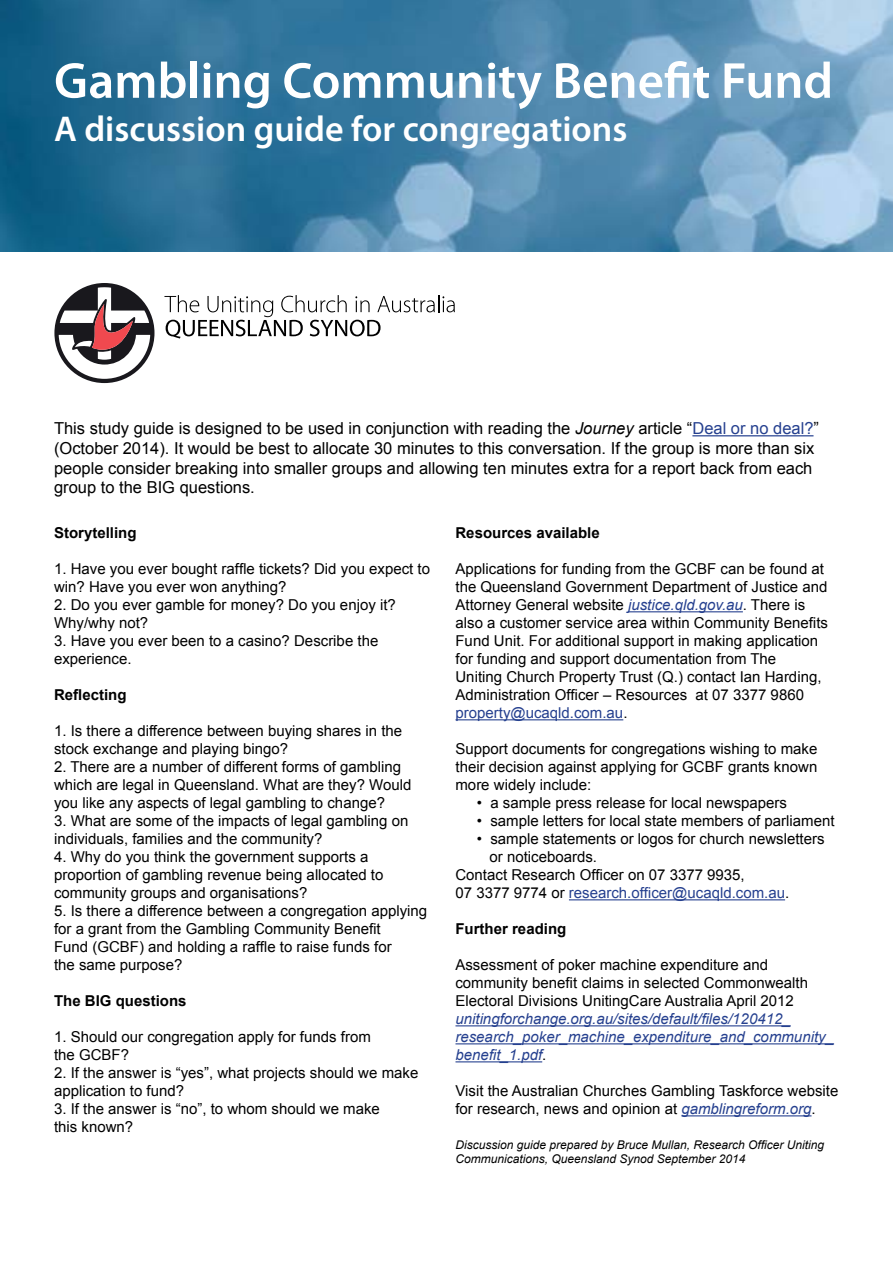
<style>
.page{position:relative;width:893px;height:1263px;background:#fff}
.page>*{position:absolute;margin:0;border:0;box-sizing:border-box;transform-origin:0 0}
.t1{font:600 51px "Myriad Pro";color:#fff}
.t2{font:600 36px "Myriad Pro";color:#fff}
.t3{font:16.5px/19.8px "Arial";color:#000}
.t4{font:15px/18px "Arial";color:#000}
.t5{font:italic 15px/18px "Arial";color:#25408f}
.t6{font:700 15px "Arial";color:#000}
.t7{font:15px "Arial";color:#25408f}
.t8{font:italic 12px/14.4px "Arial";color:#000}
.s1{font-style:italic}
.s2{color:#25408f}
.s3{font-style:italic;color:#25408f}
.s4{color:#000}
.s5{font-style:normal;color:#000}
</style>
<div class="page">
<img style="left:0;top:0;width:893px;height:252px">
<hr style="left:628px;top:611px;width:115px;height:1px;background:#25408f">
<hr style="left:455px;top:719px;width:168px;height:1px;background:#25408f">
<hr style="left:569px;top:899px;width:216px;height:1px;background:#25408f">
<hr style="left:455px;top:1025px;width:336px;height:1px;background:#25408f">
<hr style="left:455px;top:1043px;width:379px;height:1px;background:#25408f">
<hr style="left:455px;top:1061px;width:87px;height:1px;background:#25408f">
<hr style="left:681px;top:1115px;width:130px;height:1px;background:#25408f">
<hr style="left:692px;top:435px;width:121px;height:1px;background:#25408f">
<svg style="left:54px;top:283px;width:100px;height:100px"></svg>
<svg style="left:164px;top:295px;width:291px;height:43px"></svg>
<h1 class="t1" style="left:54px;top:48px;width:781px">Gambling Community Benefit Fund</h1>
<h2 class="t2" style="left:54px;top:106px;width:575px">A discussion guide for congregations</h2>
<p class="t3" style="left:54px;top:419px;width:766px">This study guide is designed to be used in conjunction with reading the <span class="s1">Journey</span> article “<span class="s2">Deal or no deal?</span>” (October 2014). It would be best to allocate 30 minutes to this conversation. If the group is more than six people consider breaking into smaller groups and allowing ten minutes extra for a report back from each group to the BIG questions.</p>
<p class="t6" style="left:54px;top:523px;width:84px">Storytelling</p>
<p class="t4" style="left:54px;top:560px;width:378px">1. Have you ever bought raffle tickets? Did you expect to win? Have you ever won anything?</p>
<p class="t4" style="left:54px;top:596px;width:343px">2. Do you ever gamble for money? Do you enjoy it?<br>Why/why not?</p>
<p class="t4" style="left:54px;top:632px;width:326px">3. Have you ever been to a casino? Describe the experience.</p>
<p class="t6" style="left:54px;top:685px;width:74px">Reflecting</p>
<p class="t4" style="left:54px;top:722px;width:350px">1. Is there a difference between buying shares in the stock exchange and playing bingo?</p>
<p class="t4" style="left:54px;top:758px;width:359px">2. There are a number of different forms of gambling which are legal in Queensland. What are they? Would you like any aspects of legal gambling to change?</p>
<p class="t4" style="left:54px;top:812px;width:356px">3. What are some of the impacts of legal gambling on individuals, families and the community?</p>
<p class="t4" style="left:54px;top:848px;width:331px">4. Why do you think the government supports a proportion of gambling revenue being allocated to community groups and organisations?</p>
<p class="t4" style="left:54px;top:902px;width:375px">5. Is there a difference between a congregation applying for a grant from the Gambling Community Benefit<br>Fund (GCBF) and holding a raffle to raise funds for<br>the same purpose?</p>
<p class="t6" style="left:54px;top:991px;width:134px">The BIG questions</p>
<p class="t4" style="left:54px;top:1028px;width:318px">1. Should our congregation apply for funds from the GCBF?</p>
<p class="t4" style="left:54px;top:1064px;width:366px">2. If the answer is “yes”, what projects should we make application to fund?</p>
<p class="t4" style="left:54px;top:1100px;width:327px">3. If the answer is “no”, to whom should we make this known?</p>
<p class="t6" style="left:455px;top:523px;width:146px">Resources available</p>
<p class="t4" style="left:455px;top:560px;width:374px">Applications for funding from the GCBF can be found at the Queensland Government Department of Justice and Attorney General website <span class="s3">justice.qld.gov.au</span>. There is also a customer service area within Community Benefits Fund Unit. For additional support in making application for funding and support documentation from The<br>Uniting Church Property Trust (Q.) contact Ian Harding, Administration Officer – Resources at 07 3377 9860 <span class="s2">property@ucaqld.com.au</span>.</p>
<p class="t4" style="left:455px;top:740px;width:363px;text-align:justify">Support documents for congregations wishing to make their decision against applying for GCBF grants known more widely include:</p>
<p class="t4" style="left:477px;top:794px;width:312px">• a sample press release for local newspapers</p>
<p class="t4" style="left:477px;top:812px;width:359px">• sample letters for local state members of parliament</p>
<p class="t4" style="left:477px;top:830px;width:349px">• sample statements or logos for church newsletters</p>
<p class="t4" style="left:489px;top:848px;width:109px">or noticeboards.</p>
<p class="t4" style="left:455px;top:866px;width:291px">Contact Research Officer on 07 3377 9935,</p>
<p class="t7" style="left:455px;top:883px;width:335px"><span class="s4">07 3377 9774 or</span> research.officer@ucaqld.com.au<span class="s4">.</span></p>
<p class="t6" style="left:455px;top:919px;width:112px">Further reading</p>
<p class="t4" style="left:455px;top:956px;width:354px">Assessment of poker machine expenditure and community benefit claims in selected Commonwealth<br>Electoral Divisions UnitingCare Australia April 2012</p>
<p class="t5" style="left:455px;top:1010px;width:380px">unitingforchange.org.au/sites/default/files/120412_ research_poker_machine_expenditure_and_community_ benefit_1.pdf<span class="s5">.</span></p>
<p class="t4" style="left:455px;top:1082px;width:384px">Visit the Australian Churches Gambling Taskforce website for research, news and opinion at <span class="s3">gamblingreform.org</span>.</p>
<p class="t8" style="left:455px;top:1137px;width:370px">Discussion guide prepared by Bruce Mullan, Research Officer Uniting<br>Communications, Queensland Synod September 2014</p>
</div>
